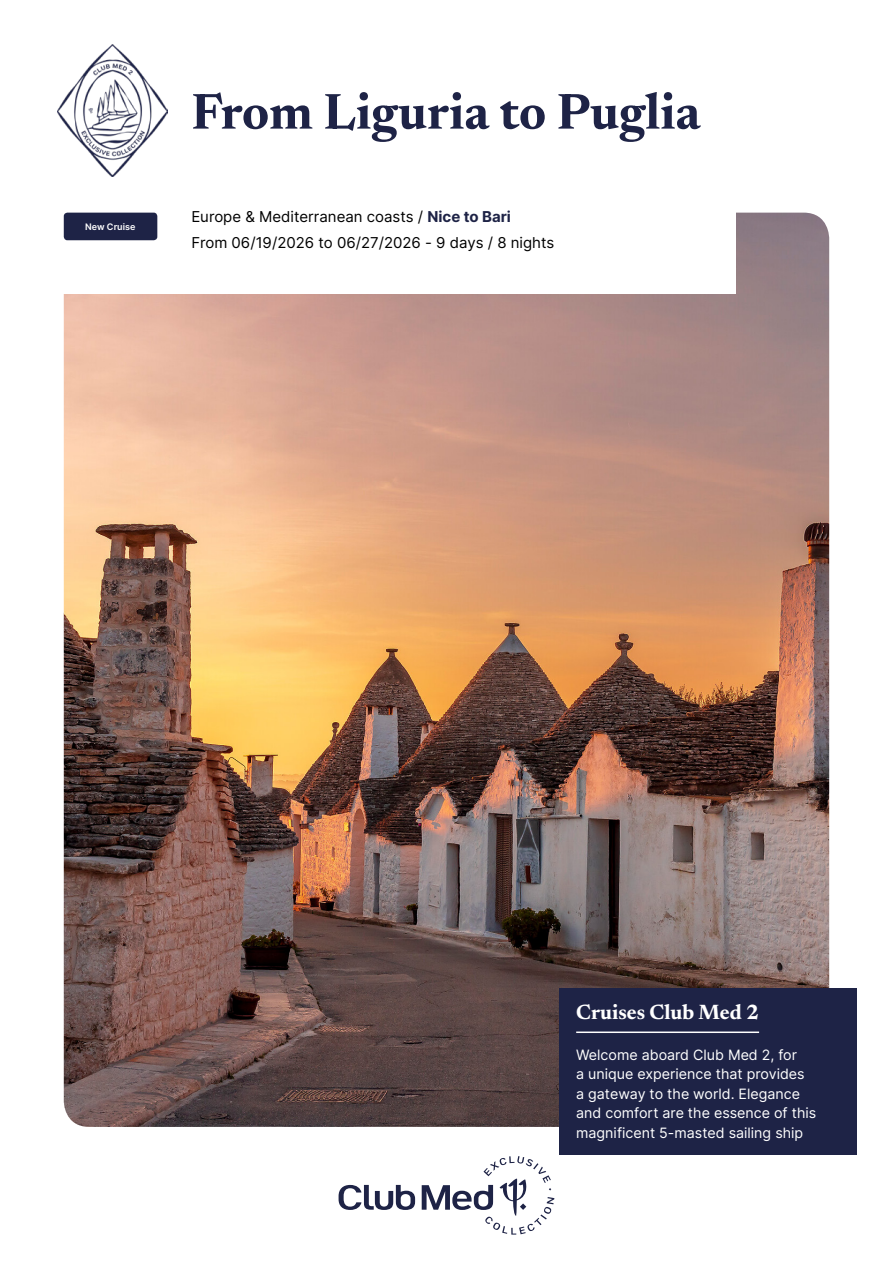
<style>
.page{position:relative;width:893px;height:1263px;background:#fff}
.page>*{position:absolute;margin:0;border:0;box-sizing:border-box;transform-origin:0 0}
.t1{font:700 51px "Newsreader 24 pt";color:#1e2346}
.t2{font:700 21px "Newsreader 24 pt";color:#fff}
.t3{font:15px/25.2px "Inter";color:#000}
.t4{font:14.25px/19.5px "Inter";color:#fff}
.t5{font:600 9px "Inter";color:#fff}
.s1{font-weight:700;color:#1e2346}
</style>
<div class="page">
<img style="left:64px;top:213px;width:765px;height:914px">
<div style="left:559px;top:987px;width:298px;height:167px;background:#1e2346"></div>
<hr style="left:576px;top:1031px;width:183px;height:2px;background:#fff">
<div style="left:0;top:212px;width:736px;height:81px;background:#fff"></div>
<img style="left:57px;top:45px;width:111px;height:131px">
<div style="left:64px;top:213px;width:93px;height:27px;background:#1e2346;border-radius:4px"></div>
<svg style="left:339px;top:1156px;width:215px;height:78px"></svg>
<p class="t5" style="left:85px;top:220px;width:52px">New Cruise</p>
<h1 class="t1" style="left:191px;top:75px;width:510px">From Liguria to Puglia</h1>
<p class="t3" style="left:191px;top:204px;width:364px">Europe &amp; Mediterranean coasts / <span class="s1">Nice to Bari<br></span>From 06/19/2026 to 06/27/2026 - 9 days / 8 nights</p>
<h2 class="t2" style="left:576px;top:997px;width:184px">Cruises Club Med 2</h2>
<p class="t4" style="left:576px;top:1044px;width:242px">Welcome aboard Club Med 2, for<br>a unique experience that provides<br>a gateway to the world. Elegance and comfort are the essence of this magnificent 5-masted sailing ship</p>
</div>
